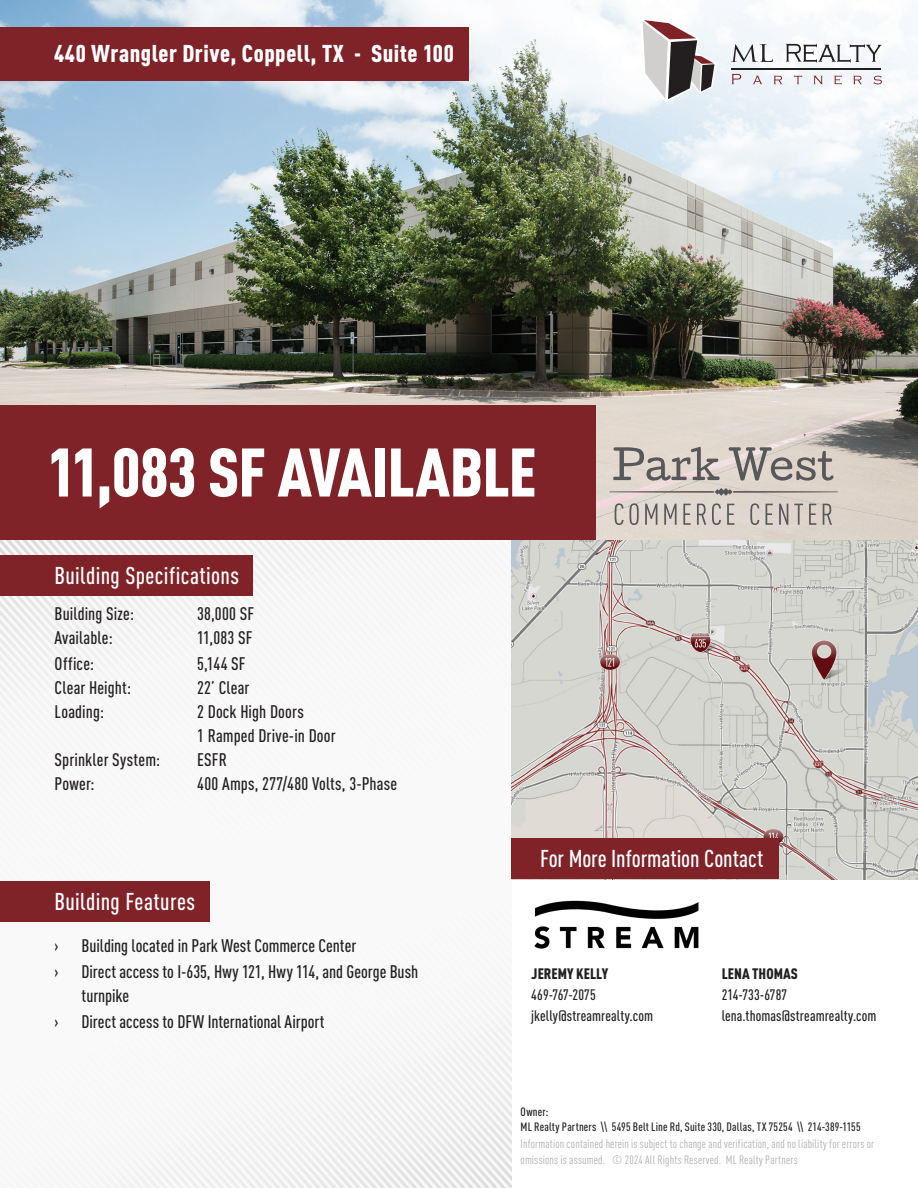
<style>
.page{position:relative;width:918px;height:1188px;background:#fff}
.page>*{position:absolute;margin:0;border:0;box-sizing:border-box;transform-origin:0 0}
.t1{font:900 67.5px "DIN Cond";letter-spacing:-.015em;color:#fff}
.t2{font:500 24px "DIN Cond";letter-spacing:.01em;color:#fff}
.t3{font:900 24px "DIN Cond";letter-spacing:.025em;color:#fff}
.t4{font:500 18px/24px "DIN Cond";letter-spacing:.005em;color:#231f20}
.t5{font:500 15px "DIN Cond";letter-spacing:.005em;color:#231f20}
.t6{font:900 15px "DIN Cond";letter-spacing:.005em;color:#231f20}
.t7{font:12px/16.5px "DIN Cond";letter-spacing:.015em;color:#afadad}
.t8{font:500 12px "DIN Cond";letter-spacing:.015em;color:#231f20}
</style>
<div class="page">
<img style="left:0;top:540px;width:511px;height:648px">
<img style="left:0;top:0;width:918px;height:540px">
<img style="left:511px;top:540px;width:407px;height:339px">
<div style="left:0;top:405px;width:595px;height:135px;background:#802328"></div>
<div style="left:0;top:27px;width:469px;height:54px;background:#802328"></div>
<div style="left:511px;top:839px;width:268px;height:40px;background:#802328"></div>
<div style="left:0;top:555px;width:252px;height:40px;background:#802328"></div>
<div style="left:0;top:881px;width:209px;height:41px;background:#802328"></div>
<svg style="left:731px;top:44px;width:42px;height:18px"></svg>
<svg style="left:786px;top:44px;width:96px;height:19px"></svg>
<svg style="left:732px;top:74px;width:9px;height:10px"></svg>
<svg style="left:753px;top:76px;width:9px;height:8px"></svg>
<svg style="left:774px;top:76px;width:8px;height:8px"></svg>
<svg style="left:794px;top:75px;width:8px;height:9px"></svg>
<svg style="left:814px;top:76px;width:9px;height:8px"></svg>
<svg style="left:834px;top:75px;width:8px;height:10px"></svg>
<svg style="left:853px;top:76px;width:9px;height:8px"></svg>
<svg style="left:873px;top:76px;width:9px;height:8px"></svg>
<hr style="left:732px;top:68px;width:149px;height:2px;background:#231f20">
<svg style="left:640px;top:18px;width:76px;height:84px"></svg>
<img style="left:534px;top:900px;width:165px;height:49px">
<svg style="left:0;top:187px;width:36px;height:18px"></svg>
<svg style="left:613px;top:447px;width:107px;height:34px;background:#b7b1ab"></svg>
<svg style="left:729px;top:447px;width:105px;height:34px;background:#b4ada7"></svg>
<svg style="left:609px;top:488px;width:229px;height:8px;background:#c5bdb7"></svg>
<svg style="left:615px;top:503px;width:9px;height:22px"></svg>
<svg style="left:630px;top:503px;width:9px;height:22px"></svg>
<svg style="left:645px;top:504px;width:12px;height:21px"></svg>
<svg style="left:664px;top:504px;width:13px;height:21px"></svg>
<svg style="left:683px;top:504px;width:8px;height:21px"></svg>
<svg style="left:697px;top:504px;width:9px;height:21px"></svg>
<svg style="left:712px;top:503px;width:9px;height:22px"></svg>
<svg style="left:727px;top:504px;width:7px;height:21px"></svg>
<svg style="left:750px;top:503px;width:9px;height:22px"></svg>
<svg style="left:766px;top:504px;width:7px;height:21px"></svg>
<svg style="left:779px;top:504px;width:9px;height:21px"></svg>
<svg style="left:794px;top:504px;width:9px;height:21px"></svg>
<svg style="left:809px;top:504px;width:7px;height:21px"></svg>
<svg style="left:823px;top:504px;width:9px;height:21px"></svg>
<p class="t3" style="left:54px;top:38px;width:401px">440 Wrangler Drive, Coppell, TX - Suite 100</p>
<p class="t1" style="left:47px;top:430px;width:491px">11,083 SF AVAILABLE</p>
<p class="t2" style="left:55px;top:561px;width:186px">Building Specifications</p>
<p class="t4" style="left:55px;top:601px;width:81px">Building Size:</p>
<p class="t4" style="left:197px;top:601px;width:59px">38,000 SF</p>
<p class="t4" style="left:55px;top:625px;width:60px">Available:</p>
<p class="t4" style="left:197px;top:625px;width:57px">11,083 SF</p>
<p class="t4" style="left:55px;top:651px;width:41px">Office:</p>
<p class="t4" style="left:197px;top:651px;width:50px">5,144 SF</p>
<p class="t4" style="left:55px;top:675px;width:78px">Clear Height:</p>
<p class="t4" style="left:197px;top:675px;width:54px">22’ Clear</p>
<p class="t4" style="left:55px;top:699px;width:51px">Loading:</p>
<p class="t4" style="left:197px;top:699px;width:140px">2 Dock High Doors<br>1 Ramped Drive-in Door</p>
<p class="t4" style="left:55px;top:747px;width:107px">Sprinkler System:</p>
<p class="t4" style="left:197px;top:747px;width:31px">ESFR</p>
<p class="t4" style="left:55px;top:771px;width:41px">Power:</p>
<p class="t4" style="left:197px;top:771px;width:202px">400 Amps, 277/480 Volts, 3-Phase</p>
<p class="t2" style="left:55px;top:887px;width:142px">Building Features</p>
<p class="t4" style="left:55px;top:933px;width:6px">›</p>
<p class="t4" style="left:82px;top:933px;width:276px">Building located in Park West Commerce Center</p>
<p class="t4" style="left:55px;top:960px;width:6px">›</p>
<p class="t4" style="left:82px;top:960px;width:338px">Direct access to I-635, Hwy 121, Hwy 114, and George Bush turnpike</p>
<p class="t4" style="left:55px;top:1010px;width:6px">›</p>
<p class="t4" style="left:82px;top:1010px;width:244px">Direct access to DFW International Airport</p>
<p class="t2" style="left:540px;top:845px;width:225px">For More Information Contact</p>
<p class="t6" style="left:531px;top:964px;width:78px">JEREMY KELLY</p>
<p class="t5" style="left:531px;top:986px;width:66px">469-767-2075</p>
<p class="t5" style="left:531px;top:1007px;width:123px">jkelly@streamrealty.com</p>
<p class="t6" style="left:722px;top:964px;width:78px">LENA THOMAS</p>
<p class="t5" style="left:722px;top:986px;width:67px">214-733-6787</p>
<p class="t5" style="left:722px;top:1007px;width:156px">lena.thomas@streamrealty.com</p>
<p class="t8" style="left:521px;top:1105px;width:29px">Owner:</p>
<p class="t8" style="left:521px;top:1120px;width:341px">ML Realty Partners \\ 5495 Belt Line Rd, Suite 330, Dallas, TX 75254 \\ 214-389-1155</p>
<p class="t7" style="left:521px;top:1135px;width:355px">Information contained herein is subject to change and verification, and no liability for errors or omissions is assumed. © 2024 All Rights Reserved. ML Realty Partners</p>
</div>
